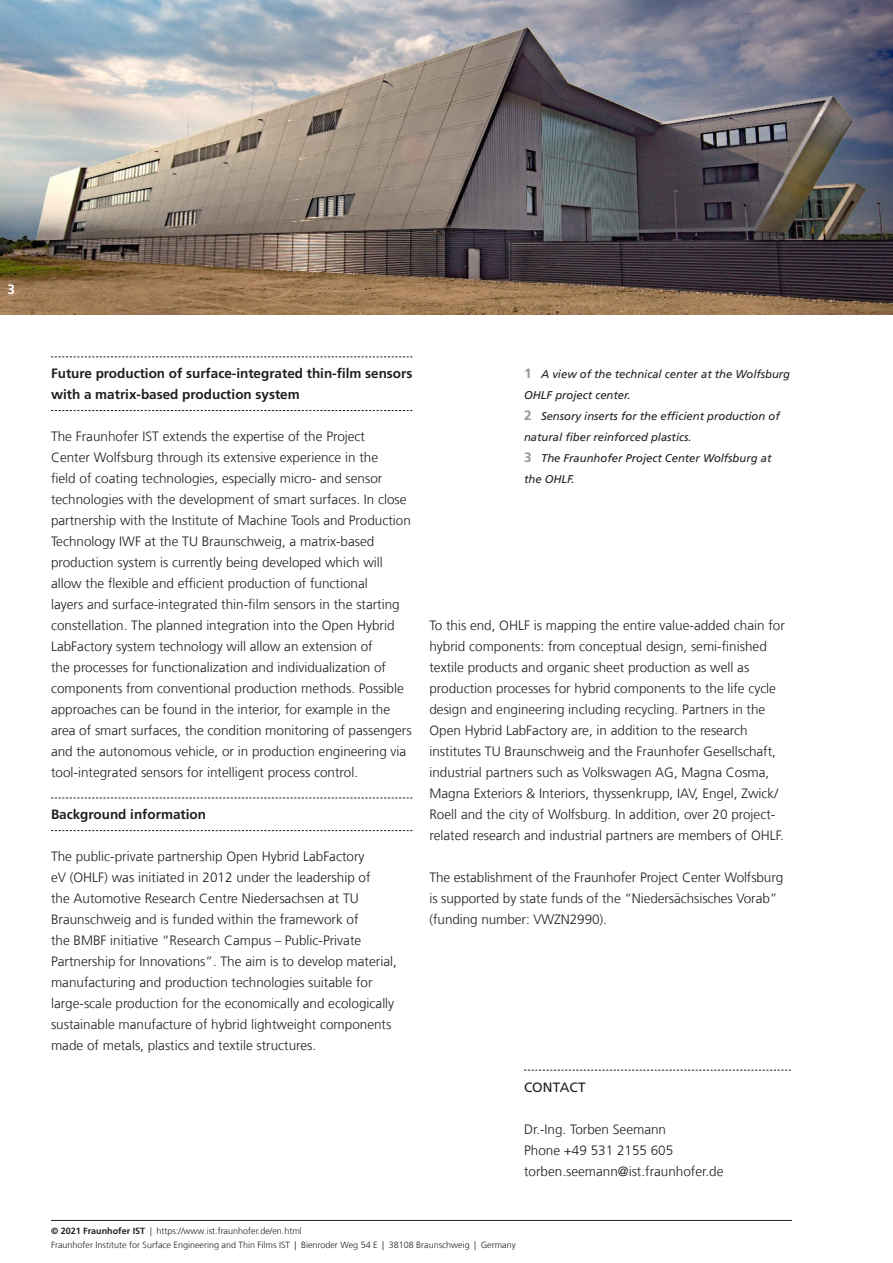
<style>
.page{position:relative;width:893px;height:1263px;background:#fff}
.page>*{position:absolute;margin:0;border:0;box-sizing:border-box;transform-origin:0 0}
.Fließtext_9_14__0__l{font:300 13.5px/21px "Frutiger LT Com";color:#231f20}
.Überschrift_9_14__0{font:700 13.5px/21px "Frutiger LT Com";color:#231f20}
.Überschrift_KONTAKT{font:13.5px "Frutiger LT Com";letter-spacing:.005em;color:#231f20}
.Bildnr__im_Bild_9_14{font:700 13.5px "Frutiger LT Com";color:#fff}
.Marginalie_Bildtext{font:italic 11.25px/21px "Frutiger LT Com";color:#231f20}
.Branding_Fusszeile_m{font:300 9px/13.5px "Frutiger LT Com";color:#231f20}
.s1{font-weight:700;font-style:normal;font-size:13.5px;color:#939598}
.s2{font-weight:700}
.s3{font-family:"Minion Pro";font-weight:400}
</style>
<div class="page">
<img style="left:0;top:0;width:893px;height:315px">
<svg style="left:51px;top:356px;width:361px;height:1px"></svg>
<svg style="left:51px;top:410px;width:361px;height:1px"></svg>
<svg style="left:51px;top:797px;width:361px;height:1px"></svg>
<svg style="left:51px;top:830px;width:361px;height:1px"></svg>
<svg style="left:524px;top:1070px;width:267px;height:1px"></svg>
<hr style="left:51px;top:1220px;width:741px;height:1px;background:#231f20">
<p class="Bildnr__im_Bild_9_14" style="left:8px;top:281px;width:9px">3</p>
<p class="Überschrift_9_14__0" style="left:51px;top:363px;width:363px">Future production of surface-integrated thin-film sensors with a matrix-based production system</p>
<p class="Fließtext_9_14__0__l" style="left:51px;top:426px;width:362px">The Fraunhofer IST extends the expertise of the Project<br>Center Wolfsburg through its extensive experience in the<br>field of coating technologies, especially micro- and sensor technologies with the development of smart surfaces. In close partnership with the Institute of Machine Tools and Production Technology IWF at the TU Braunschweig, a matrix-based production system is currently being developed which will allow the flexible and efficient production of functional<br>layers and surface-integrated thin-film sensors in the starting constellation. The planned integration into the Open Hybrid LabFactory system technology will allow an extension of<br>the processes for functionalization and individualization of components from conventional production methods. Possible approaches can be found in the interior, for example in the area of smart surfaces, the condition monitoring of passengers and the autonomous vehicle, or in production engineering via tool-integrated sensors for intelligent process control.</p>
<p class="Überschrift_9_14__0" style="left:51px;top:804px;width:157px">Background information</p>
<p class="Fließtext_9_14__0__l" style="left:51px;top:846px;width:347px">The public-private partnership Open Hybrid LabFactory<br>eV (OHLF) was initiated in 2012 under the leadership of<br>the Automotive Research Centre Niedersachsen at TU Braunschweig and is funded within the framework of<br>the BMBF initiative “Research Campus – Public-Private Partnership for Innovations”. The aim is to develop material, manufacturing and production technologies suitable for large-scale production for the economically and ecologically sustainable manufacture of hybrid lightweight components made of metals, plastics and textile structures.</p>
<p class="Marginalie_Bildtext" style="left:524px;top:363px;width:268px"><span class="s1">1</span> A view of the technical center at the Wolfsburg<br>OHLF project center.</p>
<p class="Marginalie_Bildtext" style="left:524px;top:405px;width:257px"><span class="s1">2</span> Sensory inserts for the efficient production of natural fiber reinforced plastics.</p>
<p class="Marginalie_Bildtext" style="left:524px;top:447px;width:249px"><span class="s1">3</span> The Fraunhofer Project Center Wolfsburg at the OHLF.</p>
<p class="Fließtext_9_14__0__l" style="left:429px;top:615px;width:357px">To this end, OHLF is mapping the entire value-added chain for hybrid components: from conceptual design, semi-finished textile products and organic sheet production as well as production processes for hybrid components to the life cycle design and engineering including recycling. Partners in the Open Hybrid LabFactory are, in addition to the research institutes TU Braunschweig and the Fraunhofer Gesellschaft, industrial partners such as Volkswagen AG, Magna Cosma, Magna Exteriors &amp; Interiors, thyssenkrupp, IAV, Engel, Zwick/ Roell and the city of Wolfsburg. In addition, over 20 project&shy;related research and industrial partners are members of OHLF.</p>
<p class="Fließtext_9_14__0__l" style="left:429px;top:867px;width:355px">The establishment of the Fraunhofer Project Center Wolfsburg is supported by state funds of the “Niedersächsisches Vorab” (funding number: VWZN2990).</p>
<p class="Überschrift_KONTAKT" style="left:524px;top:1079px;width:63px">CONTACT</p>
<p class="Fließtext_9_14__0__l" style="left:524px;top:1119px;width:201px">Dr.-Ing. Torben Seemann<br>Phone +49 531 2155 605 torben.seemann@ist.fraunhofer.de</p>
<p class="Branding_Fusszeile_m" style="left:51px;top:1224px;width:466px"><span class="s2">© 2021 Fraunhofer IST</span> <span class="s3">|</span> https://www.ist.fraunhofer.de/en.html<br>Fraunhofer Institute for Surface Engineering and Thin Films IST | Bienroder Weg 54 E | 38108 Braunschweig | Germany</p>
</div>
